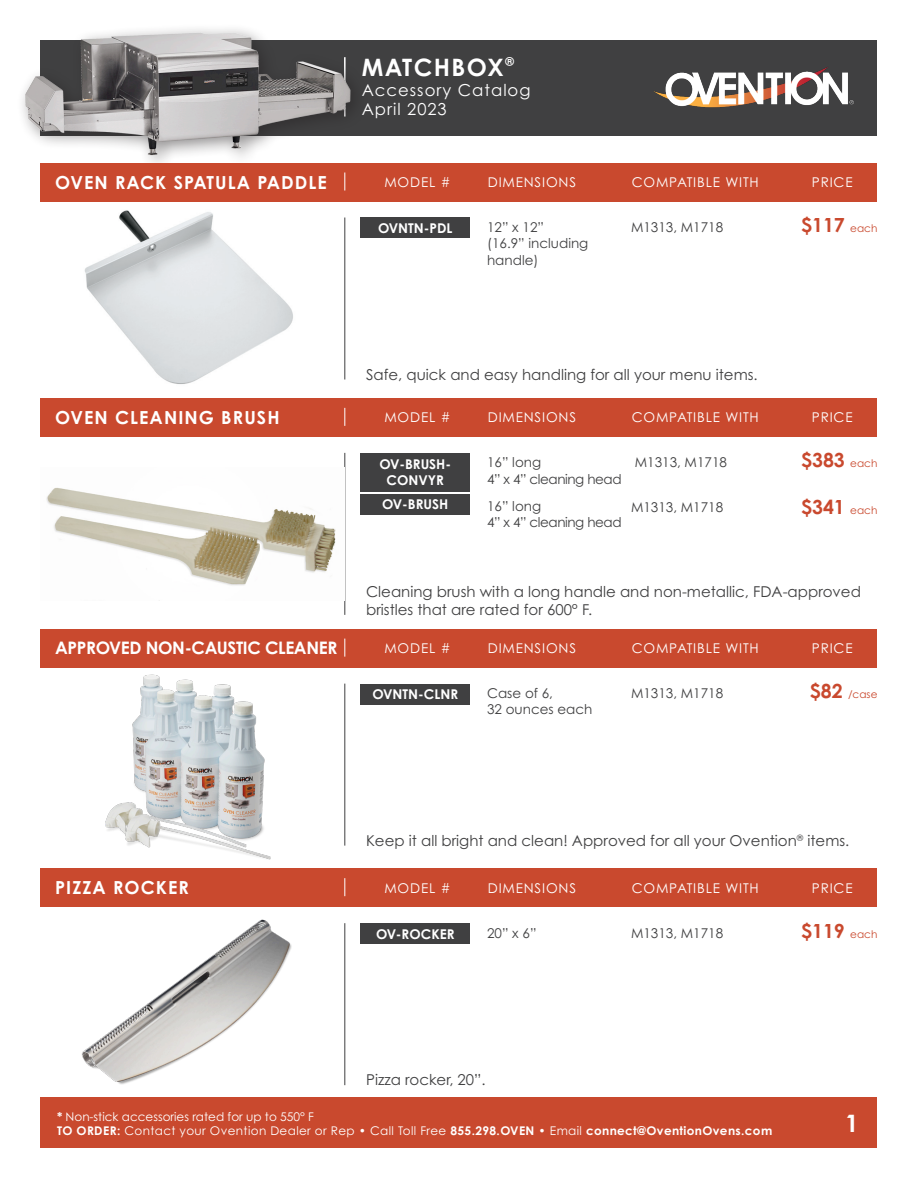
<style>
.page{position:relative;width:918px;height:1188px;background:#fff}
.page>*{position:absolute;margin:0;border:0;box-sizing:border-box;transform-origin:0 0}
.t1{font:700 24px "Century Gothic Pro";letter-spacing:.06em;color:#fff}
.t2{font:700 19.5px "Century Gothic Pro";color:#c9492e}
.t3{font:700 18px "Century Gothic Pro";letter-spacing:.06em;color:#fff}
.t4{font:700 17.25px "Century Gothic Pro";letter-spacing:-.02em;color:#fff}
.t5{font:16.5px/19.8px "Century Gothic Pro";letter-spacing:.06em;color:#fff}
.t6{font:15px/18px "Century Gothic Pro";color:#404041}
.t7{font:13.5px "Century Gothic Pro";letter-spacing:.06em;color:#fff}
.t8{font:13.5px "Century Gothic Pro";color:#404041}
.t9{font:700 13.5px "Century Gothic Pro";color:#fff}
.t10{font:13.5px "Century Gothic Pro";letter-spacing:-.03em;color:#404041}
.t11{font:12px/14.4px "Century Gothic Pro";letter-spacing:.03em;color:#fff}
.t12{font:10.5px "Century Gothic Pro";color:#c9492e}
.s1{font-weight:400;font-size:10.5px}
.s2{font-weight:700;font-size:19.5px}
.s3{font-weight:700}
</style>
<div class="page">
<div style="left:40px;top:40px;width:838px;height:96px;background:#404041"></div>
<img style="left:654px;top:67px;width:200px;height:41px">
<div style="left:40px;top:1097px;width:838px;height:51px;background:#c9492e"></div>
<div style="left:16px;top:23px;width:353px;height:150px;background:#231f20;opacity:.5"></div>
<img style="left:16px;top:23px;width:342px;height:136px">
<img style="left:84px;top:210px;width:209px;height:174px">
<img style="left:105px;top:674px;width:166px;height:186px">
<img style="left:82px;top:919px;width:210px;height:166px">
<hr style="left:345px;top:218px;width:1px;height:162px;background:#404041">
<hr style="left:345px;top:453px;width:1px;height:162px;background:#404041">
<hr style="left:345px;top:684px;width:1px;height:162px;background:#404041">
<hr style="left:345px;top:923px;width:1px;height:162px;background:#404041">
<div style="left:40px;top:163px;width:838px;height:38px;background:#c9492e"></div>
<div style="left:40px;top:398px;width:838px;height:39px;background:#c9492e"></div>
<div style="left:40px;top:629px;width:838px;height:38px;background:#c9492e"></div>
<div style="left:40px;top:869px;width:838px;height:38px;background:#c9492e"></div>
<svg style="left:344px;top:172px;width:1px;height:19px"></svg>
<svg style="left:344px;top:408px;width:1px;height:18px"></svg>
<svg style="left:344px;top:639px;width:1px;height:18px"></svg>
<svg style="left:344px;top:878px;width:1px;height:18px"></svg>
<div style="left:360px;top:218px;width:110px;height:20px;background:#404041"></div>
<div style="left:360px;top:684px;width:110px;height:20px;background:#404041"></div>
<div style="left:360px;top:923px;width:110px;height:21px;background:#404041"></div>
<div style="left:360px;top:453px;width:110px;height:38px;background:#404041"></div>
<div style="left:360px;top:494px;width:110px;height:21px;background:#404041"></div>
<img style="left:46px;top:487px;width:290px;height:114px">
<p class="t3" style="left:55px;top:171px;width:273px">OVEN RACK SPATULA PADDLE</p>
<h1 class="t1" style="left:362px;top:52px;width:154px">MATCHBOX<sup>®</sup></h1>
<p class="t5" style="left:362px;top:80px;width:170px">Accessory Catalog<br>April 2023</p>
<p class="t7" style="left:384px;top:174px;width:67px">MODEL #</p>
<p class="t7" style="left:488px;top:174px;width:90px">DIMENSIONS</p>
<p class="t7" style="left:632px;top:174px;width:129px">COMPATIBLE WITH</p>
<p class="t7" style="left:812px;top:174px;width:42px">PRICE</p>
<p class="t9" style="left:378px;top:220px;width:76px">OVNTN-PDL</p>
<p class="t8" style="left:487px;top:219px;width:58px">12” x 12”</p>
<p class="t8" style="left:487px;top:235px;width:103px">(16.9” including</p>
<p class="t8" style="left:487px;top:251px;width:53px">handle)</p>
<p class="t8" style="left:631px;top:219px;width:94px">M1313, M1718</p>
<p class="t2" style="left:801px;top:213px;width:78px">$117 <span class="s1">each</span></p>
<p class="t3" style="left:55px;top:406px;width:226px">OVEN CLEANING BRUSH</p>
<p class="t4" style="left:55px;top:637px;width:284px">APPROVED NON-CAUSTIC CLEANER</p>
<p class="t6" style="left:366px;top:365px;width:393px">Safe, quick and easy handling for all your menu items.</p>
<p class="t7" style="left:384px;top:409px;width:67px">MODEL #</p>
<p class="t7" style="left:488px;top:409px;width:90px">DIMENSIONS</p>
<p class="t7" style="left:632px;top:409px;width:129px">COMPATIBLE WITH</p>
<p class="t7" style="left:812px;top:409px;width:42px">PRICE</p>
<p class="t9" style="left:379px;top:456px;width:73px">OV-BRUSH-</p>
<p class="t9" style="left:387px;top:472px;width:59px">CONVYR</p>
<p class="t9" style="left:382px;top:496px;width:68px">OV-BRUSH</p>
<p class="t8" style="left:487px;top:454px;width:56px">16” long</p>
<p class="t10" style="left:487px;top:471px;width:136px">4” x 4” cleaning head</p>
<p class="t8" style="left:487px;top:498px;width:56px">16” long</p>
<p class="t10" style="left:487px;top:514px;width:136px">4” x 4” cleaning head</p>
<p class="t8" style="left:635px;top:454px;width:94px">M1313, M1718</p>
<p class="t8" style="left:631px;top:499px;width:94px">M1313, M1718</p>
<p class="t2" style="left:801px;top:448px;width:78px">$383 <span class="s1">each</span></p>
<p class="t2" style="left:801px;top:495px;width:78px">$341 <span class="s1">each</span></p>
<p class="t6" style="left:366px;top:582px;width:496px">Cleaning brush with a long handle and non-metallic, FDA-approved bristles that are rated for 600° F.</p>
<p class="t7" style="left:384px;top:640px;width:67px">MODEL #</p>
<p class="t7" style="left:488px;top:640px;width:90px">DIMENSIONS</p>
<p class="t7" style="left:632px;top:640px;width:129px">COMPATIBLE WITH</p>
<p class="t7" style="left:812px;top:640px;width:42px">PRICE</p>
<p class="t9" style="left:372px;top:686px;width:87px">OVNTN-CLNR</p>
<p class="t8" style="left:487px;top:685px;width:67px">Case of 6,</p>
<p class="t8" style="left:487px;top:701px;width:107px">32 ounces each</p>
<p class="t8" style="left:631px;top:685px;width:94px">M1313, M1718</p>
<p class="t12" style="left:810px;top:688px;width:69px"><span class="s2">$82</span> /case</p>
<p class="t3" style="left:55px;top:877px;width:135px">PIZZA ROCKER</p>
<p class="t6" style="left:366px;top:831px;width:485px">Keep it all bright and clean! Approved for all your Ovention<sup>®</sup> items.</p>
<p class="t7" style="left:384px;top:880px;width:67px">MODEL #</p>
<p class="t7" style="left:488px;top:880px;width:90px">DIMENSIONS</p>
<p class="t7" style="left:632px;top:880px;width:129px">COMPATIBLE WITH</p>
<p class="t7" style="left:812px;top:880px;width:42px">PRICE</p>
<p class="t9" style="left:376px;top:925px;width:80px">OV-ROCKER</p>
<p class="t8" style="left:487px;top:925px;width:51px">20” x 6”</p>
<p class="t8" style="left:631px;top:925px;width:94px">M1313, M1718</p>
<p class="t2" style="left:801px;top:918px;width:78px">$119 <span class="s1">each</span></p>
<p class="t6" style="left:366px;top:1071px;width:121px">Pizza rocker, 20”.</p>
<p class="t11" style="left:57px;top:1109px;width:717px"><span class="s3">*</span> Non-stick accessories rated for up to 550° F<br><span class="s3">TO ORDER:</span> Contact your Ovention Dealer or Rep • Call Toll Free <span class="s3">855.298.OVEN</span> • Email <span class="s3">connect@OventionOvens.com</span></p>
<h1 class="t1" style="left:845px;top:1108px;width:15px">1</h1>
</div>
